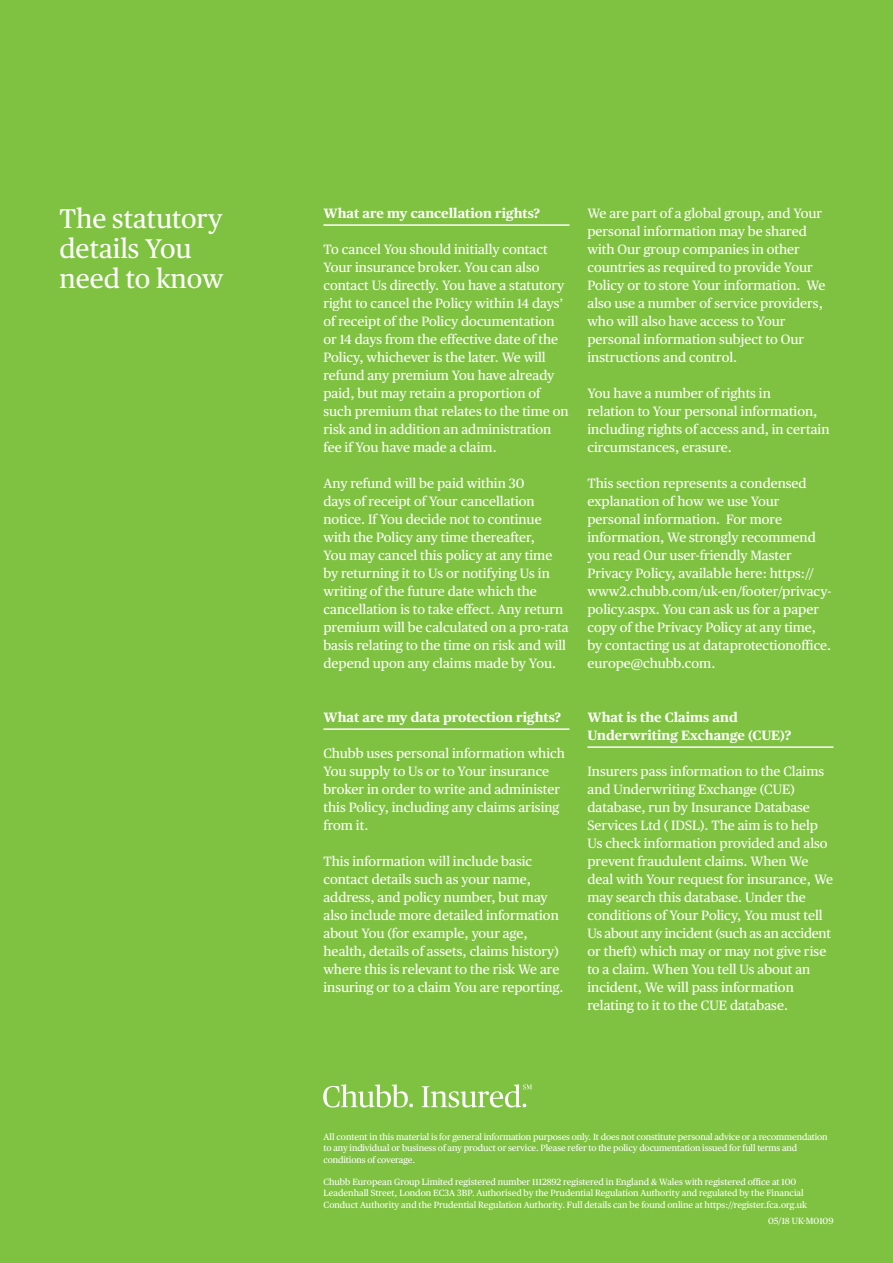
<style>
.page{position:relative;width:893px;height:1263px;background:#7fc241}
.page>*{position:absolute;margin:0;border:0;box-sizing:border-box;transform-origin:0 0}
.t1{font:27px/30px "Chubb Publico Text";color:#fff}
.t2{font:13.5px/18px "Chubb Publico Text";color:#fff}
.t3{font:700 13.5px/18px "Chubb Publico Text";color:#fff}
.t4{font:9px/11.2px "Chubb Publico Text";color:#fff}
</style>
<div class="page">
<hr style="left:892px;top:316px;width:1px;height:947px;background:#475259">
<svg style="left:323px;top:1084px;width:90px;height:23px"></svg>
<svg style="left:421px;top:1084px;width:111px;height:23px"></svg>
<hr style="left:323px;top:224px;width:246px;height:2px;background:#fff">
<hr style="left:323px;top:728px;width:246px;height:2px;background:#fff">
<hr style="left:587px;top:746px;width:246px;height:2px;background:#fff">
<h1 class="t1" style="left:60px;top:202px;width:165px">The statutory details You need to know</h1>
<p class="t3" style="left:323px;top:203px;width:218px">What are my cancellation rights?</p>
<p class="t2" style="left:323px;top:239px;width:247px">To cancel You should initially contact Your insurance broker. You can also contact Us directly. You have a statutory right to cancel the Policy within 14 days’ of receipt of the Policy documentation or 14 days from the effective date of the Policy, whichever is the later. We will refund any premium You have already paid, but may retain a proportion of such premium that relates to the time on risk and in addition an administration fee if You have made a claim.</p>
<p class="t2" style="left:323px;top:473px;width:247px">Any refund will be paid within 30<br>days of receipt of Your cancellation notice. If You decide not to continue with the Policy any time thereafter,<br>You may cancel this policy at any time by returning it to Us or notifying Us in writing of the future date which the cancellation is to take effect. Any return premium will be calculated on a pro-rata basis relating to the time on risk and will depend upon any claims made by You.</p>
<p class="t3" style="left:323px;top:707px;width:239px">What are my data protection rights?</p>
<p class="t2" style="left:323px;top:743px;width:243px">Chubb uses personal information which<br>You supply to Us or to Your insurance broker in order to write and administer this Policy, including any claims arising from it.</p>
<p class="t2" style="left:323px;top:851px;width:242px">This information will include basic contact details such as your name, address, and policy number, but may also include more detailed information about You (for example, your age, health, details of assets, claims history) where this is relevant to the risk We are insuring or to a claim You are reporting.</p>
<p class="t2" style="left:587px;top:203px;width:239px">We are part of a global group, and Your personal information may be shared with Our group companies in other countries as required to provide Your Policy or to store Your information. We also use a number of service providers, who will also have access to Your personal information subject to Our instructions and control.</p>
<p class="t2" style="left:587px;top:383px;width:244px">You have a number of rights in<br>relation to Your personal information, including rights of access and, in certain circumstances, erasure.</p>
<p class="t2" style="left:587px;top:473px;width:245px">This section represents a condensed explanation of how we use Your personal information. For more information, We strongly recommend you read Our user-friendly Master Privacy Policy, available here: https:// www2.chubb.com/uk-en/footer/privacy&shy;policy.aspx. You can ask us for a paper copy of the Privacy Policy at any time, by contacting us at dataprotectionoffice. europe@chubb.com.</p>
<p class="t3" style="left:587px;top:707px;width:206px">What is the Claims and<br>Underwriting Exchange (CUE)?</p>
<p class="t2" style="left:587px;top:761px;width:247px">Insurers pass information to the Claims and Underwriting Exchange (CUE) database, run by Insurance Database Services Ltd ( IDSL). The aim is to help Us check information provided and also prevent fraudulent claims. When We deal with Your request for insurance, We may search this database. Under the conditions of Your Policy, You must tell Us about any incident (such as an accident or theft) which may or may not give rise to a claim. When You tell Us about an incident, We will pass information relating to it to the CUE database.</p>
<p class="t4" style="left:324px;top:1131px;width:506px">All content in this material is for general information purposes only. It does not constitute personal advice or a recommendation to any individual or business of any product or service. Please refer to the policy documentation issued for full terms and conditions of coverage.</p>
<p class="t4" style="left:324px;top:1176px;width:485px">Chubb European Group Limited registered number 1112892 registered in England &amp; Wales with registered office at 100<br>Leadenhall Street, London EC3A 3BP. Authorised by the Prudential Regulation Authority and regulated by the Financial<br>Conduct Authority and the Prudential Regulation Authority. Full details can be found online at https://register.fca.org.uk</p>
<p class="t4" style="left:768px;top:1215px;width:67px">05/18 UK-M0109</p>
</div>
